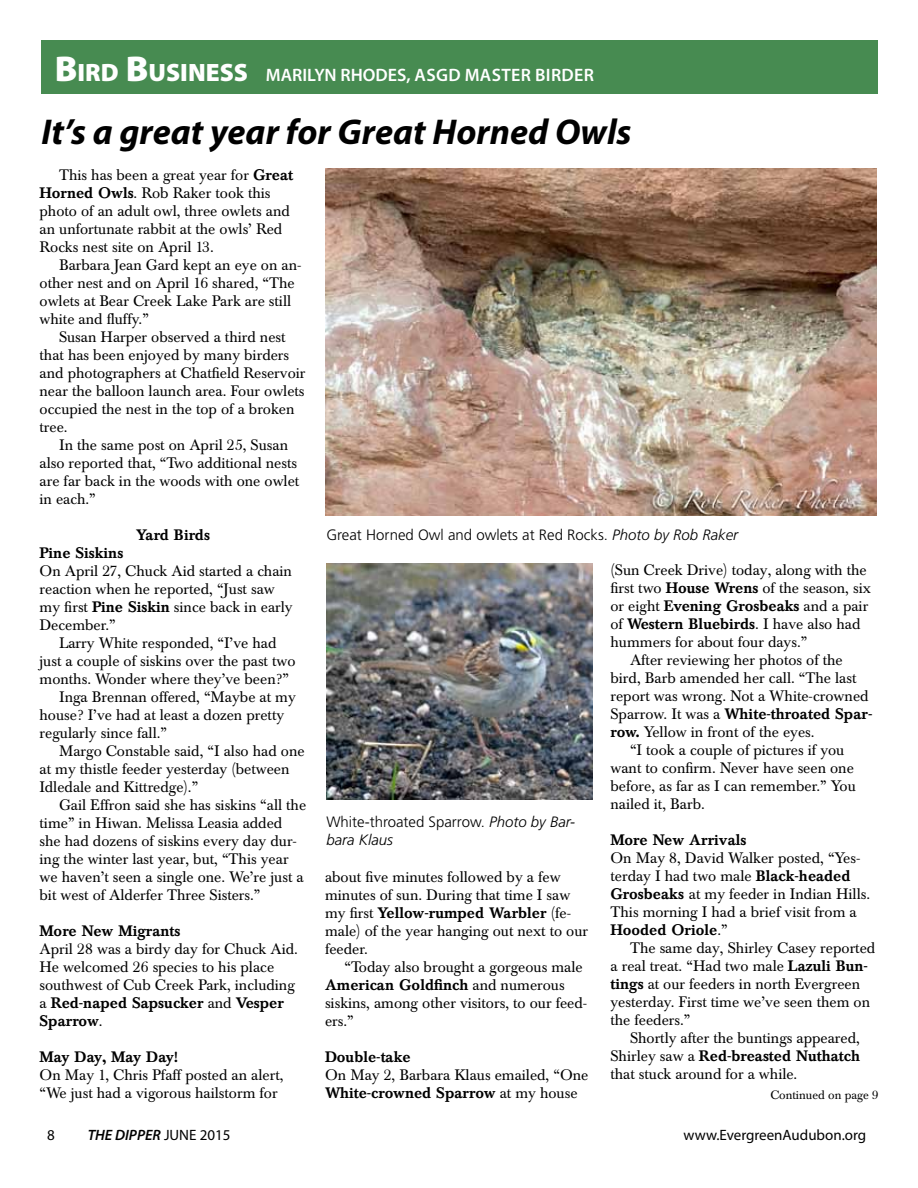
<style>
.page{position:relative;width:918px;height:1188px;background:#fff}
.page>*{position:absolute;margin:0;border:0;box-sizing:border-box;transform-origin:0 0}
.t1{font:italic 700 36px "Myriad Pro";color:#000}
.t2{font:600 18px "Myriad Pro";color:#fff}
.t3{font:600 18px "Myriad Pro";color:#fff}
.t4{font:15px/18px "Baskerville BE";color:#000}
.t5{font:500 15px "Baskerville BE";color:#000}
.t6{font:300 15px/18px "Frutiger";color:#000}
.t7{font:15px "Myriad Pro";color:#000}
.t8{font:italic 600 15px "Myriad Pro";color:#000}
.t9{font:500 15px "Baskerville BE";letter-spacing:-.02em;color:#000}
.t10{font:12px "Baskerville BE";color:#000}
.s1{font-weight:900;font-size:36px}
.s2{font-weight:900;font-size:25.2px}
.s3{font-style:inherit}
.s4{font-weight:500}
.s5{font-style:italic}
.s6{font-weight:400}
.s7{font-weight:400;font-style:normal}
</style>
<div class="page">
<div style="left:41px;top:40px;width:837px;height:54px;background:#478b51"></div>
<img style="left:325px;top:168px;width:552px;height:347px">
<img style="left:326px;top:564px;width:266px;height:236px">
<p class="t2" style="left:55px;top:64px;width:422px"><span class="s1">B</span><span class="s2">IRD</span> <span class="s1">B</span><span class="s2">USINESS</span> MARILYN RHODES, <span class="s3">ASGD MASTER</span></p>
<p class="t3" style="left:535px;top:64px;width:11px">BIRDER</p>
<h1 class="t1" style="left:41px;top:108px;width:592px">It’s a great year for Great Horned Owls</h1>
<p class="t4" style="left:40px;top:166px;width:255px;text-indent:20px">This has been a great year for <span class="s4">Great Horned Owls</span>. Rob Raker took this photo of an adult owl, three owlets and an unfortunate rabbit at the owls’ Red Rocks nest site on April 13.</p>
<p class="t4" style="left:40px;top:256px;width:263px;text-indent:20px">Barbara Jean Gard kept an eye on an&shy;other nest and on April 16 shared, “The owlets at Bear Creek Lake Park are still white and fluffy.”</p>
<p class="t4" style="left:40px;top:328px;width:267px;text-indent:20px">Susan Harper observed a third nest that has been enjoyed by many birders and photographers at Chatfield Reservoir near the balloon launch area. Four owlets occupied the nest in the top of a broken tree.</p>
<p class="t4" style="left:40px;top:436px;width:261px;text-indent:20px">In the same post on April 25, Susan also reported that, “Two additional nests are far back in the woods with one owlet in each.”</p>
<p class="t5" style="left:136px;top:526px;width:75px">Yard Birds</p>
<p class="t5" style="left:40px;top:544px;width:85px">Pine Siskins</p>
<p class="t4" style="left:40px;top:562px;width:255px">On April 27, Chuck Aid started a chain reaction when he reported, “Just saw my first <span class="s4">Pine Siskin</span> since back in early<br>December.”</p>
<p class="t4" style="left:59px;top:634px;width:219px">Larry White responded, “I’ve had</p>
<p class="t4" style="left:40px;top:652px;width:257px">just a couple of siskins over the past two</p>
<p class="t4" style="left:40px;top:670px;width:251px">months. Wonder where they’ve been?”</p>
<p class="t4" style="left:59px;top:688px;width:238px">Inga Brennan offered, “Maybe at my</p>
<p class="t4" style="left:40px;top:706px;width:246px">house? I’ve had at least a dozen pretty</p>
<p class="t4" style="left:40px;top:724px;width:129px">regularly since fall.”</p>
<p class="t4" style="left:59px;top:742px;width:247px">Margo Constable said, “I also had one</p>
<p class="t4" style="left:40px;top:760px;width:251px">at my thistle feeder yesterday (between</p>
<p class="t4" style="left:40px;top:778px;width:160px">Idledale and Kittredge).”</p>
<p class="t4" style="left:59px;top:796px;width:249px">Gail Effron said she has siskins “all the</p>
<p class="t4" style="left:40px;top:814px;width:244px">time” in Hiwan. Melissa Leasia added</p>
<p class="t4" style="left:40px;top:832px;width:259px">she had dozens of siskins every day dur-</p>
<p class="t4" style="left:40px;top:850px;width:251px">ing the winter last year, but, “This year</p>
<p class="t4" style="left:40px;top:868px;width:266px">we haven’t seen a single one. We’re just a</p>
<p class="t4" style="left:40px;top:886px;width:222px">bit west of Alderfer Three Sisters.”</p>
<p class="t5" style="left:40px;top:922px;width:142px">More New Migrants</p>
<p class="t4" style="left:40px;top:940px;width:260px">April 28 was a birdy day for Chuck Aid.<br>He welcomed 26 species to his place southwest of Cub Creek Park, including a <span class="s4">Red-naped Sapsucker</span> and <span class="s4">Vesper<br>Sparrow</span>.</p>
<p class="t9" style="left:40px;top:1048px;width:140px">May Day, May Day!</p>
<p class="t4" style="left:40px;top:1066px;width:245px">On May 1, Chris Pfaff posted an alert, “We just had a vigorous hailstorm for</p>
<p class="t6" style="left:326px;top:526px;width:413px">Great Horned Owl and owlets at Red Rocks. <span class="s5">Photo by Rob Raker</span></p>
<p class="t6" style="left:326px;top:813px;width:250px">White-throated Sparrow. <span class="s5">Photo by Bar&shy;bara Klaus</span></p>
<p class="t4" style="left:325px;top:868px;width:265px">about five minutes followed by a few minutes of sun. During that time I saw my first <span class="s4">Yellow-rumped Warbler</span> (fe&shy;male) of the year hanging out next to our feeder.</p>
<p class="t4" style="left:325px;top:958px;width:264px;text-indent:20px">“Today also brought a gorgeous male<br><span class="s4">American Goldfinch</span> and numerous siskins, among other visitors, to our feed&shy;ers.”</p>
<p class="t5" style="left:325px;top:1048px;width:87px">Double-take</p>
<p class="t4" style="left:325px;top:1066px;width:265px">On May 2, Barbara Klaus emailed, “One<br><span class="s4">White-crowned Sparrow</span> at my house</p>
<p class="t4" style="left:610px;top:561px;width:258px">(Sun Creek Drive) today, along with the</p>
<p class="t4" style="left:610px;top:579px;width:262px">first two <span class="s4">House Wrens</span> of the season, six</p>
<p class="t5" style="left:610px;top:597px;width:259px"><span class="s6">or eight</span> Evening Grosbeaks <span class="s6">and a pair</span></p>
<p class="t5" style="left:610px;top:615px;width:252px"><span class="s6">of</span> Western Bluebirds<span class="s6">. I have also had</span></p>
<p class="t4" style="left:610px;top:633px;width:198px">hummers for about four days.”</p>
<p class="t4" style="left:630px;top:651px;width:214px">After reviewing her photos of the</p>
<p class="t4" style="left:610px;top:669px;width:247px">bird, Barb amended her call. “The last</p>
<p class="t4" style="left:610px;top:687px;width:260px">report was wrong. Not a White-crowned</p>
<p class="t5" style="left:610px;top:705px;width:263px"><span class="s6">Sparrow. It was a</span> White-throated Spar-</p>
<p class="t4" style="left:610px;top:723px;width:206px"><span class="s4">row.</span> Yellow in front of the eyes.</p>
<p class="t4" style="left:630px;top:741px;width:216px">“I took a couple of pictures if you</p>
<p class="t4" style="left:610px;top:759px;width:245px">want to confirm. Never have seen one</p>
<p class="t4" style="left:610px;top:777px;width:247px">before, as far as I can remember.” You</p>
<p class="t4" style="left:610px;top:795px;width:96px">nailed it, Barb.</p>
<p class="t5" style="left:610px;top:831px;width:137px">More New Arrivals</p>
<p class="t4" style="left:610px;top:849px;width:261px">On May 8, David Walker posted, “Yes&shy;terday I had two male <span class="s4">Black-headed<br>Grosbeaks</span> at my feeder in Indian Hills.<br>This morning I had a brief visit from a<br><span class="s4">Hooded Oriole</span>.”</p>
<p class="t4" style="left:610px;top:939px;width:266px;text-indent:20px">The same day, Shirley Casey reported a real treat. “Had two male <span class="s4">Lazuli Bun&shy;tings</span> at our feeders in north Evergreen yesterday. First time we’ve seen them on the feeders.”</p>
<p class="t4" style="left:610px;top:1029px;width:251px;text-align:justify;text-indent:20px">Shortly after the buntings appeared, Shirley saw a <span class="s4">Red-breasted Nuthatch </span>that stuck around for a while.</p>
<p class="t10" style="left:770px;top:1087px;width:109px">Continued on page 9</p>
<p class="t7" style="left:47px;top:1125px;width:9px">8</p>
<p class="t8" style="left:88px;top:1125px;width:144px">THE DIPPER <span class="s7">JUNE 2015</span></p>
<p class="t7" style="left:684px;top:1125px;width:184px">www.EvergreenAudubon.org</p>
</div>
